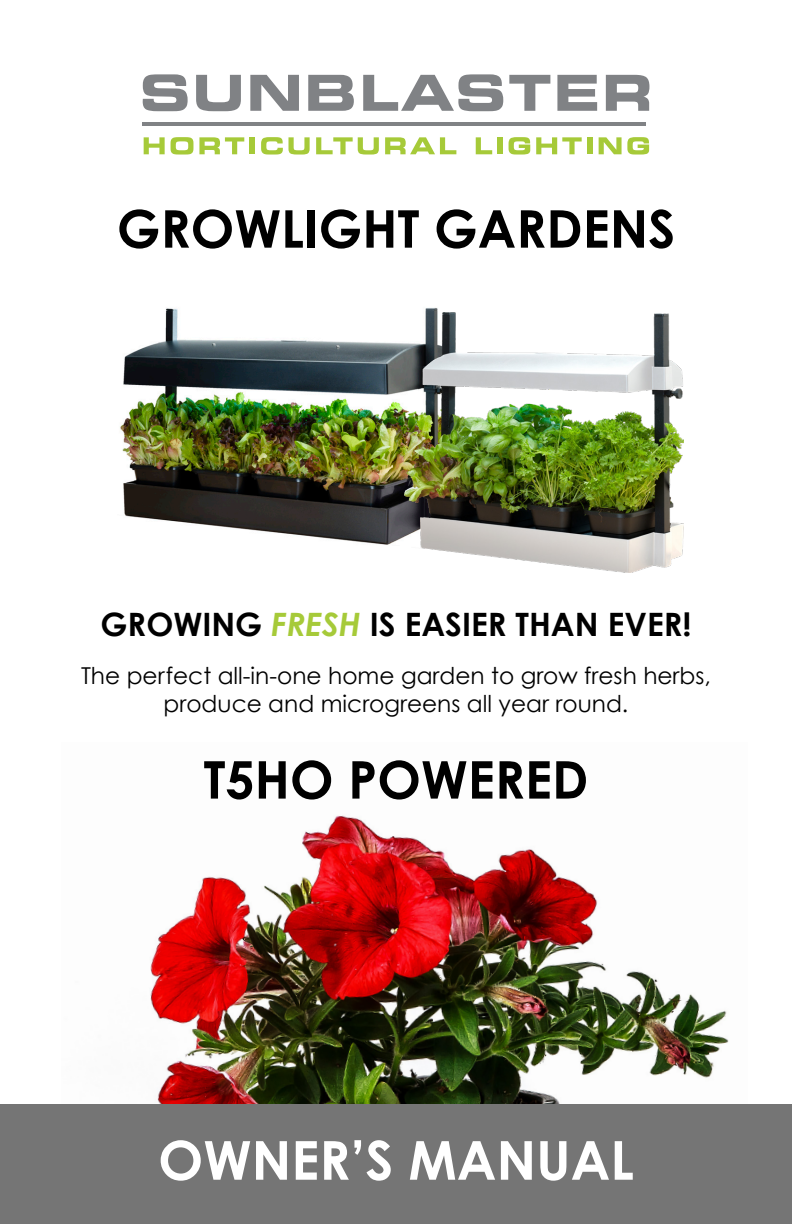
<style>
.page{position:relative;width:792px;height:1224px;background:#fff}
.page>*{position:absolute;margin:0;border:0;box-sizing:border-box;transform-origin:0 0}
.t1{font:700 53.8px "Century Gothic";color:#fff}
.t2{font:700 52px "Century Gothic";color:#000}
.t3{font:700 32.2px "Century Gothic";color:#000}
.t4{font:23.2px/28px "Century Gothic";color:#000;text-align:center}
.s1{font-style:italic;color:#a6ca39}
</style>
<div class="page">
<img style="left:150px;top:815px;width:579px;height:289px">
<svg style="left:143px;top:74px;width:45px;height:37px"></svg>
<svg style="left:196px;top:75px;width:45px;height:36px"></svg>
<svg style="left:250px;top:75px;width:49px;height:36px"></svg>
<svg style="left:308px;top:75px;width:46px;height:36px"></svg>
<svg style="left:363px;top:74px;width:140px;height:37px"></svg>
<svg style="left:509px;top:75px;width:41px;height:36px"></svg>
<svg style="left:557px;top:75px;width:40px;height:36px"></svg>
<svg style="left:606px;top:75px;width:43px;height:36px"></svg>
<svg style="left:144px;top:137px;width:21px;height:17px"></svg>
<svg style="left:171px;top:137px;width:22px;height:18px"></svg>
<svg style="left:199px;top:137px;width:45px;height:17px"></svg>
<div style="left:250px;top:137px;width:5px;height:17px;background:#a6ca39"></div>
<svg style="left:261px;top:137px;width:49px;height:18px"></svg>
<svg style="left:316px;top:137px;width:63px;height:18px"></svg>
<svg style="left:385px;top:137px;width:71px;height:17px"></svg>
<svg style="left:476px;top:137px;width:16px;height:17px"></svg>
<div style="left:497px;top:137px;width:5px;height:17px;background:#a6ca39"></div>
<svg style="left:509px;top:137px;width:21px;height:18px"></svg>
<svg style="left:536px;top:137px;width:46px;height:17px"></svg>
<div style="left:587px;top:137px;width:5px;height:17px;background:#a6ca39"></div>
<svg style="left:599px;top:137px;width:50px;height:18px"></svg>
<hr style="left:143px;top:123px;width:503px;height:3px;background:#808285">
<img style="left:120px;top:308px;width:318px;height:237px">
<img style="left:404px;top:312px;width:280px;height:260px">
<div style="left:0;top:1104px;width:792px;height:120px;background:#757575"></div>
<p class="t2" style="left:117px;top:196px;width:560px">GROWLIGHT GARDENS</p>
<p class="t3" style="left:101px;top:604px;width:592px">GROWING <span class="s1">FRESH</span> IS EASIER THAN EVER!</p>
<p class="t4" style="left:81px;top:662px;width:631px">The perfect all-in-one home garden to grow fresh herbs, produce and microgreens all year round.</p>
<p class="t2" style="left:204px;top:747px;width:386px">T5HO POWERED</p>
<p class="t1" style="left:158px;top:1126px;width:477px">OWNER’S MANUAL</p>
</div>
